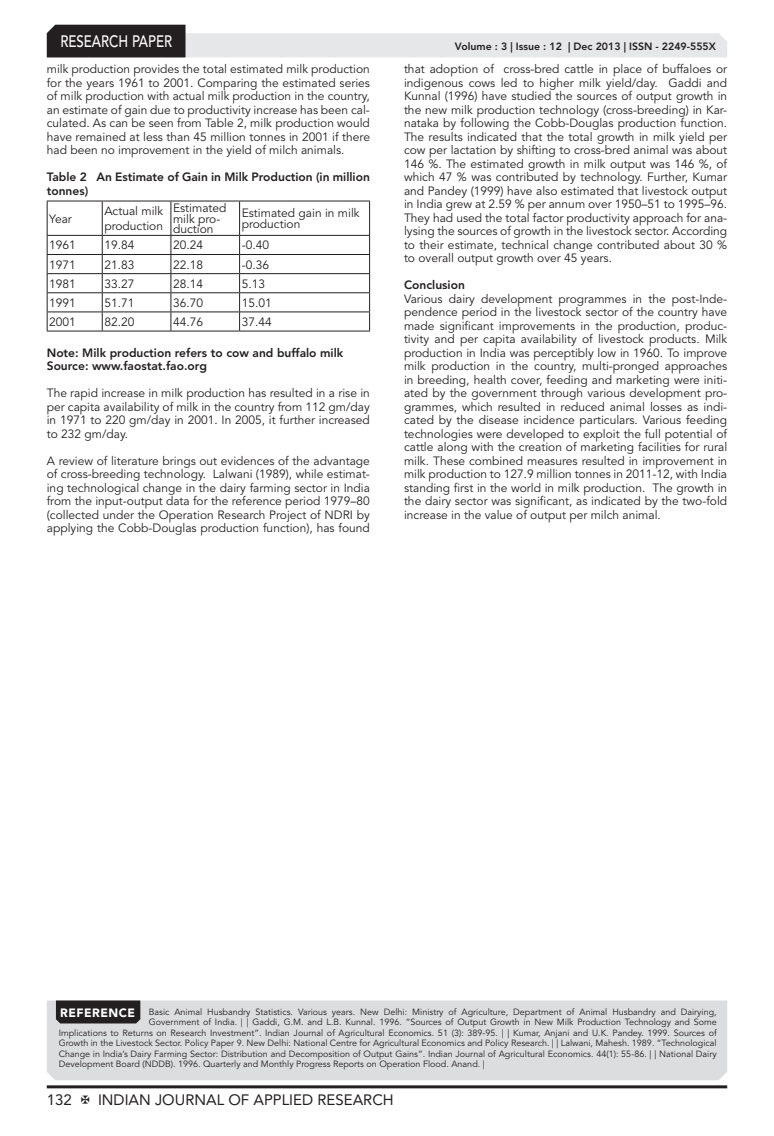
<style>
.page{position:relative;width:774px;height:1136px;background:#fff}
.page>*{position:absolute;margin:0;border:0;box-sizing:border-box;transform-origin:0 0}
.t1{font:500 16.5px "Avenir LT Std";color:#fff;scale:.8 1}
.t2{font:15px "Avenir LT Std";color:#231f20}
.Body_Text{font:12px/13.5px "Avenir LT Std";color:#231f20;text-align:justify}
.For_Table{font:12px/10.5px "Avenir LT Std";color:#231f20}
.Bold{font:800 12px/13.5px "Avenir LT Std";color:#231f20}
.t3{font:900 12px "Avenir LT Std";letter-spacing:.04em;color:#fff}
.t4{font:800 10.5px "Avenir LT Std";color:#231f20}
.Reference{font:9px "Avenir LT Std";color:#231f20}
</style>
<div class="page">
<hr style="left:47px;top:1085px;width:680px;height:3px;background:#231f20">
<svg style="left:47px;top:25px;width:680px;height:32px"></svg>
<div style="left:47px;top:1000px;width:680px;height:80px;background:#dcdddf"></div>
<div style="left:56px;top:1000px;width:84px;height:23px;background:#231f20"></div>
<svg style="left:48px;top:202px;width:321px;height:128px"></svg>
<hr style="left:102px;top:201px;width:1px;height:34px;background:#231f20">
<hr style="left:171px;top:201px;width:1px;height:34px;background:#231f20">
<hr style="left:239px;top:201px;width:1px;height:34px;background:#231f20">
<hr style="left:47px;top:235px;width:55px;height:1px;background:#231f20">
<hr style="left:102px;top:235px;width:69px;height:1px;background:#231f20">
<hr style="left:171px;top:235px;width:69px;height:1px;background:#231f20">
<hr style="left:240px;top:235px;width:130px;height:1px;background:#231f20">
<hr style="left:47px;top:254px;width:55px;height:1px;background:#231f20">
<hr style="left:102px;top:254px;width:69px;height:1px;background:#231f20">
<hr style="left:171px;top:254px;width:69px;height:1px;background:#231f20">
<hr style="left:240px;top:254px;width:130px;height:1px;background:#231f20">
<hr style="left:47px;top:273px;width:55px;height:1px;background:#231f20">
<hr style="left:102px;top:273px;width:69px;height:1px;background:#231f20">
<hr style="left:171px;top:273px;width:69px;height:1px;background:#231f20">
<hr style="left:240px;top:273px;width:130px;height:1px;background:#231f20">
<hr style="left:47px;top:292px;width:55px;height:1px;background:#231f20">
<hr style="left:102px;top:292px;width:69px;height:1px;background:#231f20">
<hr style="left:171px;top:292px;width:69px;height:1px;background:#231f20">
<hr style="left:240px;top:292px;width:130px;height:1px;background:#231f20">
<hr style="left:47px;top:311px;width:55px;height:1px;background:#231f20">
<hr style="left:102px;top:311px;width:69px;height:1px;background:#231f20">
<svg style="left:102px;top:236px;width:1px;height:94px"></svg>
<hr style="left:171px;top:311px;width:69px;height:1px;background:#231f20">
<svg style="left:171px;top:236px;width:1px;height:94px"></svg>
<hr style="left:240px;top:311px;width:130px;height:1px;background:#231f20">
<svg style="left:239px;top:236px;width:1px;height:94px"></svg>
<hr style="left:47px;top:201px;width:55px;height:1px;background:#231f20">
<hr style="left:47px;top:201px;width:1px;height:34px;background:#231f20">
<hr style="left:102px;top:201px;width:69px;height:1px;background:#231f20">
<hr style="left:171px;top:201px;width:69px;height:1px;background:#231f20">
<hr style="left:240px;top:201px;width:130px;height:1px;background:#231f20">
<hr style="left:369px;top:201px;width:1px;height:34px;background:#231f20">
<svg style="left:47px;top:236px;width:1px;height:94px"></svg>
<svg style="left:369px;top:236px;width:1px;height:94px"></svg>
<hr style="left:47px;top:330px;width:55px;height:1px;background:#231f20">
<hr style="left:102px;top:330px;width:69px;height:1px;background:#231f20">
<hr style="left:171px;top:330px;width:69px;height:1px;background:#231f20">
<hr style="left:240px;top:330px;width:130px;height:1px;background:#231f20">
<h1 class="t1" style="left:60px;top:32px;width:141px">RESEARCH PAPER</h1>
<p class="Body_Text" style="left:47px;top:62px;width:325px">milk production provides the total estimated milk production for the years 1961 to 2001. Comparing the estimated series of milk production with actual milk production in the country, an estimate of gain due to productivity increase has been cal&shy;culated. As can be seen from Table 2, milk production would have remained at less than 45 million tonnes in 2001 if there had been no improvement in the yield of milch animals.</p>
<p class="Bold" style="left:47px;top:170px;width:325px">Table 2 An Estimate of Gain in Milk Production (in million tonnes)</p>
<p class="For_Table" style="left:49px;top:214px;width:24px">Year</p>
<p class="For_Table" style="left:173px;top:203px;width:55px">Estimated milk pro&shy;duction</p>
<p class="For_Table" style="left:242px;top:208px;width:119px">Estimated gain in milk production</p>
<p class="For_Table" style="left:104px;top:206px;width:60px">Actual milk</p>
<p class="For_Table" style="left:104px;top:221px;width:60px">production</p>
<p class="For_Table" style="left:49px;top:240px;width:28px">1961</p>
<p class="For_Table" style="left:104px;top:240px;width:32px">19.84</p>
<p class="For_Table" style="left:173px;top:240px;width:32px">20.24</p>
<p class="For_Table" style="left:242px;top:240px;width:29px">-0.40</p>
<p class="For_Table" style="left:49px;top:259px;width:28px">1971</p>
<p class="For_Table" style="left:104px;top:259px;width:32px">21.83</p>
<p class="For_Table" style="left:173px;top:259px;width:32px">22.18</p>
<p class="For_Table" style="left:242px;top:259px;width:29px">-0.36</p>
<p class="For_Table" style="left:49px;top:279px;width:28px">1981</p>
<p class="For_Table" style="left:104px;top:279px;width:32px">33.27</p>
<p class="For_Table" style="left:173px;top:279px;width:32px">28.14</p>
<p class="For_Table" style="left:242px;top:279px;width:25px">5.13</p>
<p class="For_Table" style="left:49px;top:298px;width:28px">1991</p>
<p class="For_Table" style="left:104px;top:298px;width:32px">51.71</p>
<p class="For_Table" style="left:173px;top:298px;width:32px">36.70</p>
<p class="For_Table" style="left:242px;top:298px;width:32px">15.01</p>
<p class="For_Table" style="left:49px;top:317px;width:28px">2001</p>
<p class="For_Table" style="left:104px;top:317px;width:32px">82.20</p>
<p class="For_Table" style="left:173px;top:317px;width:32px">44.76</p>
<p class="For_Table" style="left:242px;top:317px;width:32px">37.44</p>
<p class="Bold" style="left:47px;top:346px;width:298px">Note: Milk production refers to cow and buffalo milk</p>
<p class="Bold" style="left:47px;top:359px;width:162px">Source: www.faostat.fao.org</p>
<p class="Body_Text" style="left:47px;top:386px;width:325px">The rapid increase in milk production has resulted in a rise in per capita availability of milk in the country from 112 gm/day in 1971 to 220 gm/day in 2001. In 2005, it further increased to 232 gm/day.</p>
<p class="Body_Text" style="left:47px;top:454px;width:325px">A review of literature brings out evidences of the advantage of cross-breeding technology. Lalwani (1989), while estimat&shy;ing technological change in the dairy farming sector in India from the input-output data for the reference period 1979–80 (collected under the Operation Research Project of NDRI by applying the Cobb-Douglas production function), has found</p>
<p class="t4" style="left:455px;top:41px;width:262px">Volume : 3 | Issue : 12 | Dec 2013 | ISSN - 2249-555X</p>
<p class="Body_Text" style="left:404px;top:62px;width:325px">that adoption of cross-bred cattle in place of buffaloes or indigenous cows led to higher milk yield/day. Gaddi and Kunnal (1996) have studied the sources of output growth in the new milk production technology (cross-breeding) in Kar&shy;nataka by following the Cobb-Douglas production function.<br>The results indicated that the total growth in milk yield per cow per lactation by shifting to cross-bred animal was about 146 %. The estimated growth in milk output was 146 %, of which 47 % was contributed by technology. Further, Kumar and Pandey (1999) have also estimated that livestock output in India grew at 2.59 % per annum over 1950–51 to 1995–96.<br>They had used the total factor productivity approach for ana&shy;lysing the sources of growth in the livestock sector. According to their estimate, technical change contributed about 30 % to overall output growth over 45 years.</p>
<p class="Bold" style="left:404px;top:278px;width:62px">Conclusion</p>
<p class="Body_Text" style="left:404px;top:292px;width:325px">Various dairy development programmes in the post-Inde&shy;pendence period in the livestock sector of the country have made significant improvements in the production, produc&shy;tivity and per capita availability of livestock products. Milk production in India was perceptibly low in 1960. To improve milk production in the country, multi-pronged approaches in breeding, health cover, feeding and marketing were initi&shy;ated by the government through various development pro&shy;grammes, which resulted in reduced animal losses as indi&shy;cated by the disease incidence particulars. Various feeding technologies were developed to exploit the full potential of cattle along with the creation of marketing facilities for rural milk. These combined measures resulted in improvement in milk production to 127.9 million tonnes in 2011-12, with India standing first in the world in milk production. The growth in the dairy sector was significant, as indicated by the two-fold increase in the value of output per milch animal.</p>
<p class="t3" style="left:60px;top:1004px;width:76px">REFERENCE</p>
<p class="Reference" style="left:149px;top:1006px;width:569px">Basic Animal Husbandry Statistics. Various years. New Delhi: Ministry of Agriculture, Department of Animal Husbandry and Dairying,</p>
<p class="Reference" style="left:149px;top:1016px;width:569px">Government of India. | | Gaddi, G.M. and L.B. Kunnal. 1996. “Sources of Output Growth in New Milk Production Technology and Some</p>
<p class="Reference" style="left:59px;top:1027px;width:659px">Implications to Returns on Research Investment”. Indian Journal of Agricultural Economics. 51 (3): 389-95. | | Kumar, Anjani and U.K. Pandey. 1999. Sources of</p>
<p class="Reference" style="left:59px;top:1037px;width:660px">Growth in the Livestock Sector. Policy Paper 9. New Delhi: National Centre for Agricultural Economics and Policy Research. | | Lalwani, Mahesh. 1989. “Technological</p>
<p class="Reference" style="left:59px;top:1048px;width:660px">Change in India’s Dairy Farming Sector: Distribution and Decomposition of Output Gains”. Indian Journal of Agricultural Economics. 44(1): 55-86. | | National Dairy</p>
<p class="Reference" style="left:59px;top:1058px;width:428px">Development Board (NDDB). 1996. Quarterly and Monthly Progress Reports on Operation Flood. Anand. |</p>
<p class="t2" style="left:47px;top:1090px;width:27px">132</p>
<p class="t2" style="left:98px;top:1090px;width:297px">INDIAN JOURNAL OF APPLIED RESEARCH</p>
</div>
